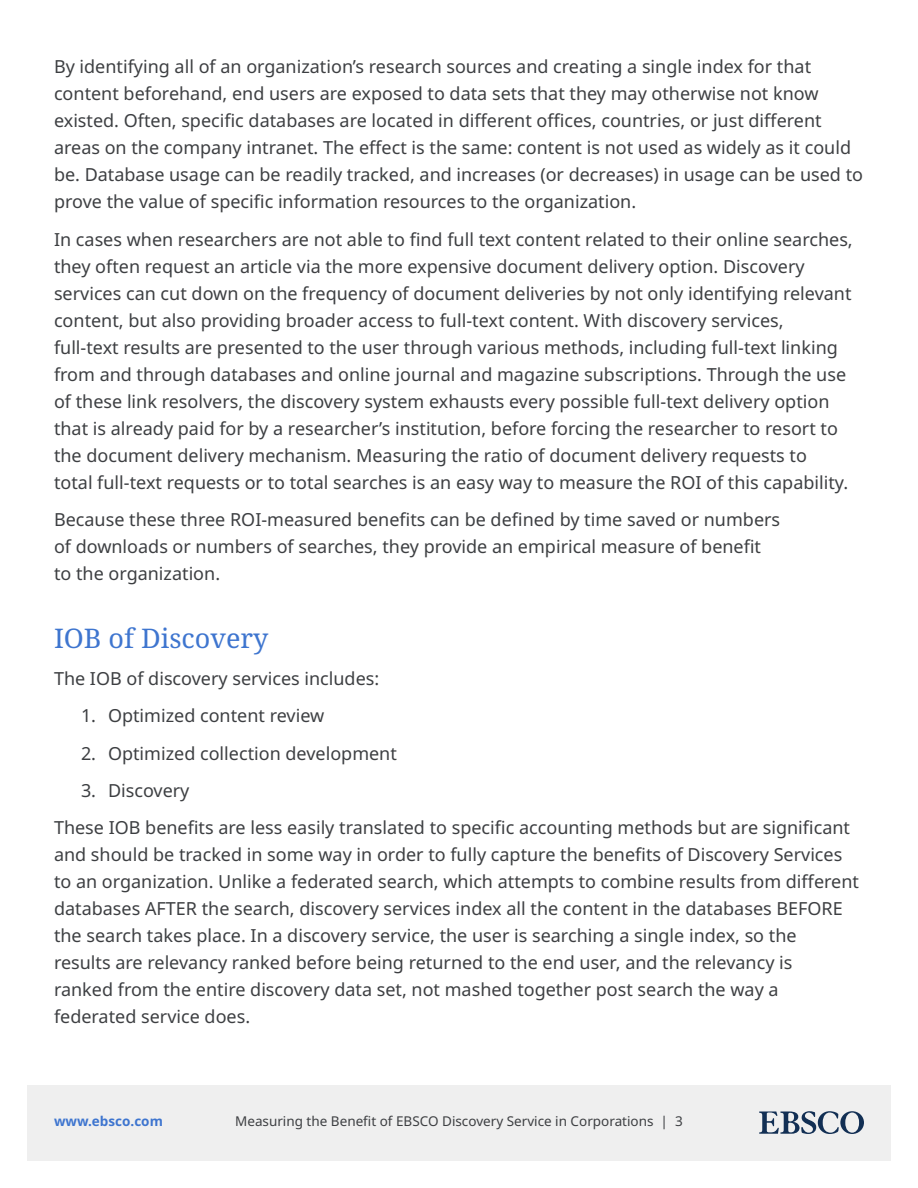
<style>
.page{position:relative;width:918px;height:1188px;background:#fff}
.page>*{position:absolute;margin:0;border:0;box-sizing:border-box;transform-origin:0 0}
.t1{font:27px "Noto Serif";color:#3e75cf}
.t2{font:18px/27px "Noto Sans";color:#3d3f42}
.t3{font:13.5px "Noto Sans";color:#3d3f42}
.t4{font:700 13.5px "Noto Sans";color:#3e75cf}
</style>
<div class="page">
<div style="left:27px;top:1085px;width:864px;height:76px;background:#efefef"></div>
<svg style="left:759px;top:1111px;width:105px;height:23px"></svg>
<p class="t2" style="left:54px;top:54px;width:811px">By identifying all of an organization’s research sources and creating a single index for that content beforehand, end users are exposed to data sets that they may otherwise not know existed. Often, specific databases are located in different offices, countries, or just different areas on the company intranet. The effect is the same: content is not used as widely as it could be. Database usage can be readily tracked, and increases (or decreases) in usage can be used to prove the value of specific information resources to the organization.</p>
<p class="t2" style="left:54px;top:226px;width:800px">In cases when researchers are not able to find full text content related to their online searches, they often request an article via the more expensive document delivery option. Discovery services can cut down on the frequency of document deliveries by not only identifying relevant content, but also providing broader access to full-text content. With discovery services, full-text results are presented to the user through various methods, including full-text linking from and through databases and online journal and magazine subscriptions. Through the use of these link resolvers, the discovery system exhausts every possible full-text delivery option that is already paid for by a researcher’s institution, before forcing the researcher to resort to the document delivery mechanism. Measuring the ratio of document delivery requests to<br>total full-text requests or to total searches is an easy way to measure the ROI of this capability.</p>
<p class="t2" style="left:54px;top:506px;width:728px">Because these three ROI-measured benefits can be defined by time saved or numbers of downloads or numbers of searches, they provide an empirical measure of benefit to the organization.</p>
<h1 class="t1" style="left:54px;top:620px;width:216px">IOB of Discovery</h1>
<p class="t2" style="left:54px;top:666px;width:327px">The IOB of discovery services includes:</p>
<p class="t2" style="left:81px;top:703px;width:245px">1. Optimized content review</p>
<p class="t2" style="left:81px;top:740px;width:317px">2. Optimized collection development</p>
<p class="t2" style="left:54px;top:772px;width:798px;line-height:37.2px;text-indent:27px">3. Discovery<br>These IOB benefits are less easily translated to specific accounting methods but are significant</p>
<p class="t2" style="left:54px;top:842px;width:806px">and should be tracked in some way in order to fully capture the benefits of Discovery Services to an organization. Unlike a federated search, which attempts to combine results from different databases AFTER the search, discovery services index all the content in the databases BEFORE the search takes place. In a discovery service, the user is searching a single index, so the<br>results are relevancy ranked before being returned to the end user, and the relevancy is<br>ranked from the entire discovery data set, not mashed together post search the way a federated service does.</p>
<p class="t4" style="left:54px;top:1111px;width:110px">www.ebsco.com</p>
<p class="t3" style="left:235px;top:1111px;width:449px">Measuring the Benefit of EBSCO Discovery Service in Corporations | 3</p>
</div>
